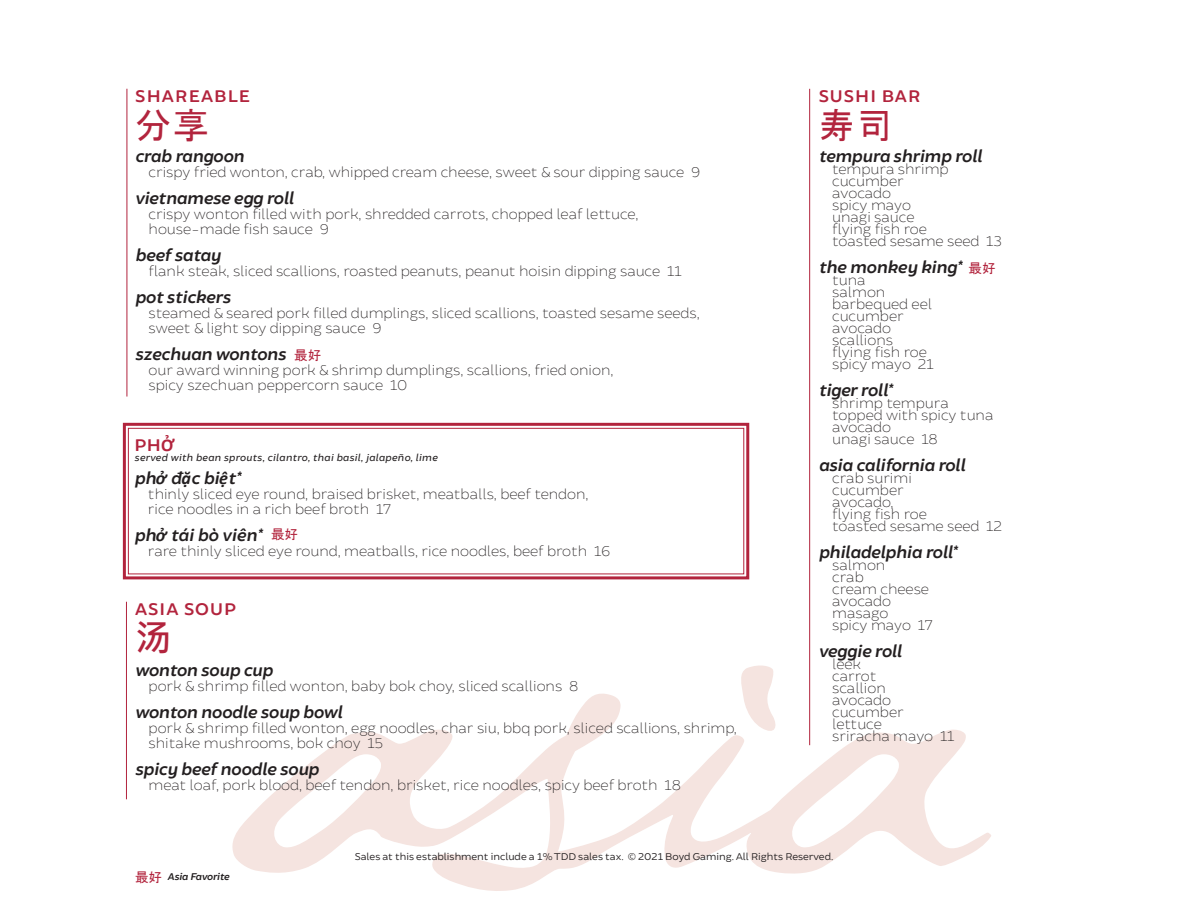
<style>
.page{position:relative;width:1188px;height:918px;background:#fff}
.page>*{position:absolute;margin:0;border:0;box-sizing:border-box;transform-origin:0 0}
.t1{font:36px "MS Gothic";color:#b2243d}
.t2{font:700 36px "Microsoft Jheng Hei";color:#b2243d}
.t3{font:italic 600 18px "Brocha";color:#231f20}
.t4{font:600 18px "Brocha";letter-spacing:.06em;color:#b2243d}
.t5{font:100 15px/15px "Brocha";color:#231f20}
.t6{font:13.5px "MS Gothic";color:#b2243d}
.t7{font:10.5px "Brocha";color:#231f20}
.t8{font:italic 10.5px "Brocha";letter-spacing:.04em;color:#231f20}
.t9{font:italic 600 10.5px "Brocha";color:#231f20}
.s1{font-family:"Calibri";font-weight:700}
</style>
<div class="page">
<svg style="left:232px;top:692px;width:759px;height:199px"></svg>
<svg style="left:739px;top:665px;width:40px;height:71px"></svg>
<svg style="left:122px;top:422px;width:628px;height:158px"></svg>
<div style="left:128px;top:428px;width:616px;height:146px;border:1px solid #b2243d"></div>
<hr style="left:127px;top:89px;width:1px;height:308px;background:#b2243d">
<hr style="left:809px;top:89px;width:1px;height:656px;background:#b2243d">
<hr style="left:126px;top:602px;width:1px;height:197px;background:#b2243d">
<p class="t4" style="left:135px;top:85px;width:117px">SHAREABLE</p>
<p class="t1" style="left:135px;top:107px;width:76px">分享</p>
<p class="t3" style="left:135px;top:146px;width:110px">crab rangoon</p>
<p class="t5" style="left:149px;top:165px;width:553px">crispy fried wonton, crab, whipped cream cheese, sweet &amp; sour dipping sauce 9</p>
<p class="t3" style="left:135px;top:188px;width:160px">vietnamese egg roll</p>
<p class="t5" style="left:149px;top:207px;width:492px">crispy wonton filled with pork, shredded carrots, chopped leaf lettuce,</p>
<p class="t5" style="left:149px;top:222px;width:182px">house-made fish sauce 9</p>
<p class="t3" style="left:135px;top:245px;width:87px">beef satay</p>
<p class="t5" style="left:149px;top:264px;width:534px">flank steak, sliced scallions, roasted peanuts, peanut hoisin dipping sauce 11</p>
<p class="t3" style="left:135px;top:287px;width:97px">pot stickers</p>
<p class="t5" style="left:149px;top:306px;width:553px">steamed &amp; seared pork filled dumplings, sliced scallions, toasted sesame seeds,</p>
<p class="t5" style="left:149px;top:321px;width:234px">sweet &amp; light soy dipping sauce 9</p>
<p class="t3" style="left:135px;top:344px;width:152px">szechuan wontons</p>
<p class="t5" style="left:149px;top:363px;width:466px">our award winning pork &amp; shrimp dumplings, scallions, fried onion,</p>
<p class="t5" style="left:149px;top:378px;width:260px">spicy szechuan peppercorn sauce 10</p>
<p class="t6" style="left:294px;top:349px;width:28px">最好</p>
<p class="t4" style="left:135px;top:434px;width:41px">PH<span class="s1">Ở</span></p>
<p class="t8" style="left:135px;top:451px;width:304px">served with bean sprouts, cilantro, thai basil, jalapeño, lime</p>
<p class="t3" style="left:134px;top:468px;width:107px">ph<span class="s1">ở</span> đ<span class="s1">ặ</span>c bi<span class="s1">ệ</span>t*</p>
<p class="t5" style="left:148px;top:486px;width:442px">thinly sliced eye round, braised brisket, meatballs, beef tendon,</p>
<p class="t5" style="left:148px;top:501px;width:244px">rice noodles in a rich beef broth 17</p>
<p class="t3" style="left:134px;top:525px;width:129px">ph<span class="s1">ở</span> tái bò viên*</p>
<p class="t5" style="left:148px;top:543px;width:464px">rare thinly sliced eye round, meatballs, rice noodles, beef broth 16</p>
<p class="t6" style="left:271px;top:528px;width:28px">最好</p>
<p class="t4" style="left:135px;top:598px;width:103px">ASIA SOUP</p>
<p class="t2" style="left:135px;top:616px;width:37px">汤</p>
<p class="t3" style="left:135px;top:659px;width:139px">wonton soup cup</p>
<p class="t5" style="left:149px;top:678px;width:431px">pork &amp; shrimp filled wonton, baby bok choy, sliced scallions 8</p>
<p class="t3" style="left:135px;top:701px;width:209px">wonton noodle soup bowl</p>
<p class="t5" style="left:149px;top:720px;width:590px">pork &amp; shrimp filled wonton, egg noodles, char siu, bbq pork, sliced scallions, shrimp, shitake mushrooms, bok choy 15</p>
<p class="t3" style="left:135px;top:758px;width:185px">spicy beef noodle soup</p>
<p class="t5" style="left:149px;top:777px;width:534px">meat loaf, pork blood, beef tendon, brisket, rice noodles, spicy beef broth 18</p>
<p class="t4" style="left:819px;top:85px;width:103px">SUSHI BAR</p>
<p class="t1" style="left:819px;top:107px;width:76px">寿司</p>
<p class="t3" style="left:819px;top:146px;width:165px">tempura shrimp roll</p>
<p class="t5" style="left:832px;top:162px;width:118px">tempura shrimp</p>
<p class="t5" style="left:832px;top:174px;width:73px">cucumber</p>
<p class="t5" style="left:832px;top:186px;width:60px">avocado</p>
<p class="t5" style="left:832px;top:198px;width:80px">spicy mayo</p>
<p class="t5" style="left:832px;top:210px;width:84px">unagi sauce</p>
<p class="t5" style="left:832px;top:222px;width:96px">flying fish roe</p>
<p class="t5" style="left:832px;top:234px;width:171px">toasted sesame seed 13</p>
<p class="t3" style="left:819px;top:257px;width:144px">the monkey king*</p>
<p class="t5" style="left:832px;top:273px;width:35px">tuna</p>
<p class="t5" style="left:832px;top:285px;width:55px">salmon</p>
<p class="t5" style="left:832px;top:297px;width:101px">barbequed eel</p>
<p class="t5" style="left:832px;top:309px;width:73px">cucumber</p>
<p class="t5" style="left:832px;top:321px;width:60px">avocado</p>
<p class="t5" style="left:832px;top:333px;width:62px">scallions</p>
<p class="t5" style="left:832px;top:345px;width:96px">flying fish roe</p>
<p class="t5" style="left:832px;top:357px;width:103px">spicy mayo 21</p>
<p class="t3" style="left:819px;top:380px;width:75px">tiger roll*</p>
<p class="t5" style="left:832px;top:396px;width:118px">shrimp tempura</p>
<p class="t5" style="left:832px;top:408px;width:163px">topped with spicy tuna</p>
<p class="t5" style="left:832px;top:420px;width:60px">avocado</p>
<p class="t5" style="left:832px;top:432px;width:107px">unagi sauce 18</p>
<p class="t3" style="left:819px;top:455px;width:148px">asia california roll</p>
<p class="t5" style="left:832px;top:471px;width:81px">crab surimi</p>
<p class="t5" style="left:832px;top:483px;width:73px">cucumber</p>
<p class="t5" style="left:832px;top:495px;width:63px">avocado,</p>
<p class="t5" style="left:832px;top:507px;width:96px">flying fish roe</p>
<p class="t5" style="left:832px;top:519px;width:171px">toasted sesame seed 12</p>
<p class="t3" style="left:819px;top:542px;width:140px">philadelphia roll*</p>
<p class="t5" style="left:832px;top:558px;width:55px">salmon</p>
<p class="t5" style="left:832px;top:570px;width:33px">crab</p>
<p class="t5" style="left:832px;top:582px;width:98px">cream cheese</p>
<p class="t5" style="left:832px;top:594px;width:60px">avocado</p>
<p class="t5" style="left:832px;top:606px;width:58px">masago</p>
<p class="t5" style="left:832px;top:618px;width:102px">spicy mayo 17</p>
<p class="t3" style="left:819px;top:641px;width:85px">veggie roll</p>
<p class="t5" style="left:832px;top:657px;width:30px">leek</p>
<p class="t5" style="left:832px;top:669px;width:46px">carrot</p>
<p class="t5" style="left:832px;top:681px;width:55px">scallion</p>
<p class="t5" style="left:832px;top:693px;width:60px">avocado</p>
<p class="t5" style="left:832px;top:705px;width:73px">cucumber</p>
<p class="t5" style="left:832px;top:717px;width:51px">lettuce</p>
<p class="t5" style="left:832px;top:729px;width:124px">sriracha mayo 11</p>
<p class="t6" style="left:969px;top:262px;width:28px">最好</p>
<p class="t6" style="left:135px;top:870px;width:28px">最好</p>
<p class="t9" style="left:168px;top:871px;width:63px">Asia Favorite</p>
<p class="t7" style="left:355px;top:851px;width:480px">Sales at this establishment include a 1% TDD sales tax. © 2021 Boyd Gaming. All Rights Reserved.</p>
</div>
